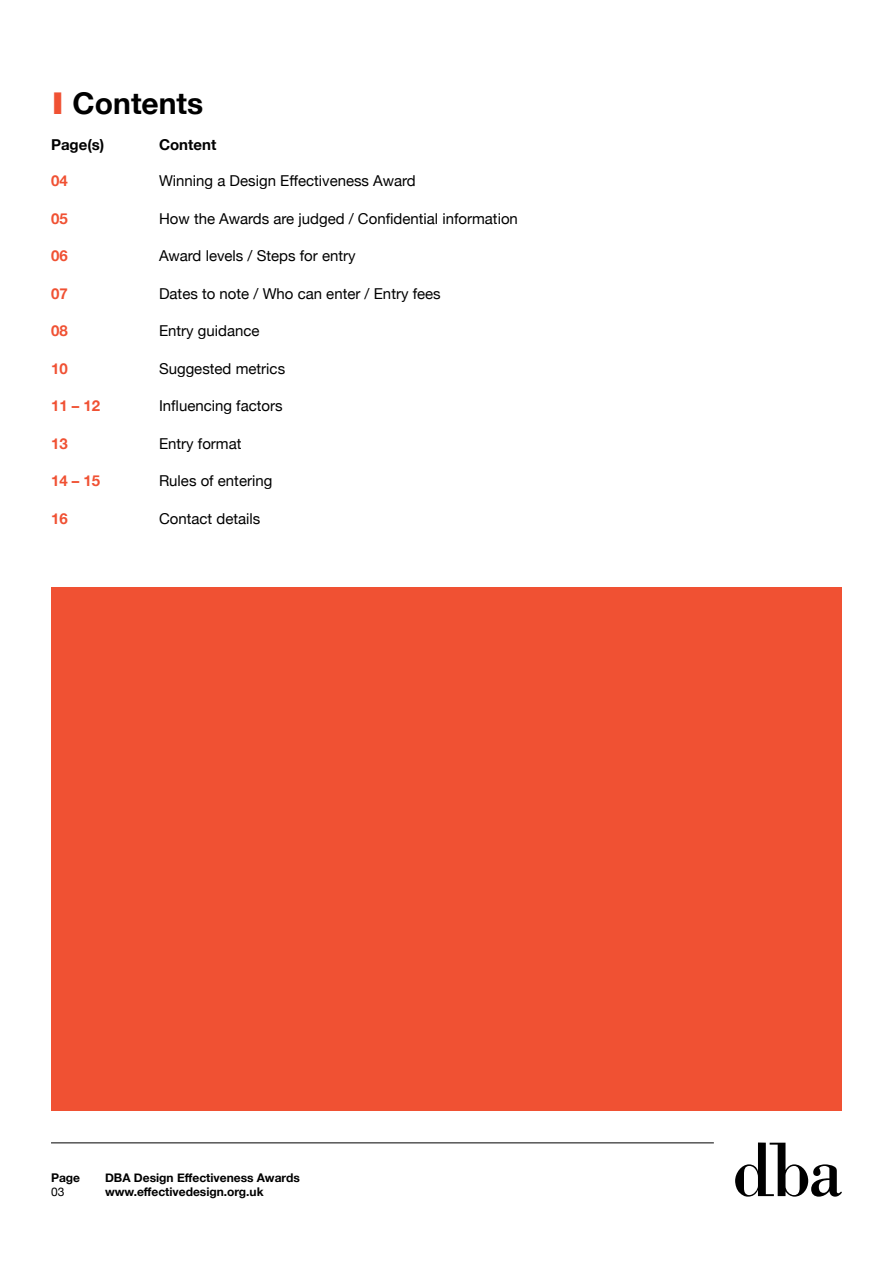
<style>
.page{position:relative;width:893px;height:1263px;background:#fff}
.page>*{position:absolute;margin:0;border:0;box-sizing:border-box;transform-origin:0 0}
.t1{font:700 30px "Helvetica Neue";color:#000}
.t2{font:15px "Helvetica Neue";color:#000}
.t3{font:700 15px "Helvetica Neue";color:#f05133}
.t4{font:700 15px "Helvetica Neue";color:#000}
.t5{font:700 12px "Helvetica Neue";color:#000}
.t6{font:12px "Helvetica Neue";color:#000}
.s1{color:#f05133}
</style>
<div class="page">
<hr style="left:51px;top:1142px;width:663px;height:1px;background:#000">
<svg style="left:735px;top:1142px;width:107px;height:54px"></svg>
<div style="left:51px;top:588px;width:791px;height:523px;background:#f05133"></div>
<h1 class="t1" style="left:51px;top:85px;width:154px"><span class="s1">I</span> Contents</h1>
<p class="t4" style="left:51px;top:136px;width:55px">Page(s)</p>
<p class="t4" style="left:159px;top:136px;width:59px">Content</p>
<p class="t3" style="left:51px;top:172px;width:18px">04</p>
<p class="t2" style="left:159px;top:172px;width:258px">Winning a Design Effectiveness Award</p>
<p class="t3" style="left:51px;top:209px;width:18px">05</p>
<p class="t2" style="left:159px;top:210px;width:360px">How the Awards are judged / Confidential information</p>
<p class="t3" style="left:51px;top:247px;width:18px">06</p>
<p class="t2" style="left:159px;top:247px;width:198px">Award levels / Steps for entry</p>
<p class="t3" style="left:51px;top:284px;width:18px">07</p>
<p class="t2" style="left:159px;top:285px;width:283px">Dates to note / Who can enter / Entry fees</p>
<p class="t3" style="left:51px;top:322px;width:18px">08</p>
<p class="t2" style="left:159px;top:322px;width:102px">Entry guidance</p>
<p class="t3" style="left:51px;top:359px;width:18px">10</p>
<p class="t2" style="left:159px;top:360px;width:128px">Suggested metrics</p>
<p class="t3" style="left:51px;top:397px;width:51px">11 – 12</p>
<p class="t2" style="left:159px;top:397px;width:125px">Influencing factors</p>
<p class="t3" style="left:51px;top:434px;width:18px">13</p>
<p class="t2" style="left:159px;top:435px;width:84px">Entry format</p>
<p class="t3" style="left:51px;top:472px;width:51px">14 – 15</p>
<p class="t2" style="left:159px;top:472px;width:115px">Rules of entering</p>
<p class="t3" style="left:51px;top:509px;width:18px">16</p>
<p class="t2" style="left:159px;top:510px;width:103px">Contact details</p>
<p class="t5" style="left:51px;top:1170px;width:31px">Page</p>
<p class="t5" style="left:105px;top:1170px;width:196px">DBA Design Effectiveness Awards</p>
<p class="t6" style="left:51px;top:1185px;width:15px">03</p>
<p class="t5" style="left:105px;top:1184px;width:160px">www.effectivedesign.org.uk</p>
</div>
